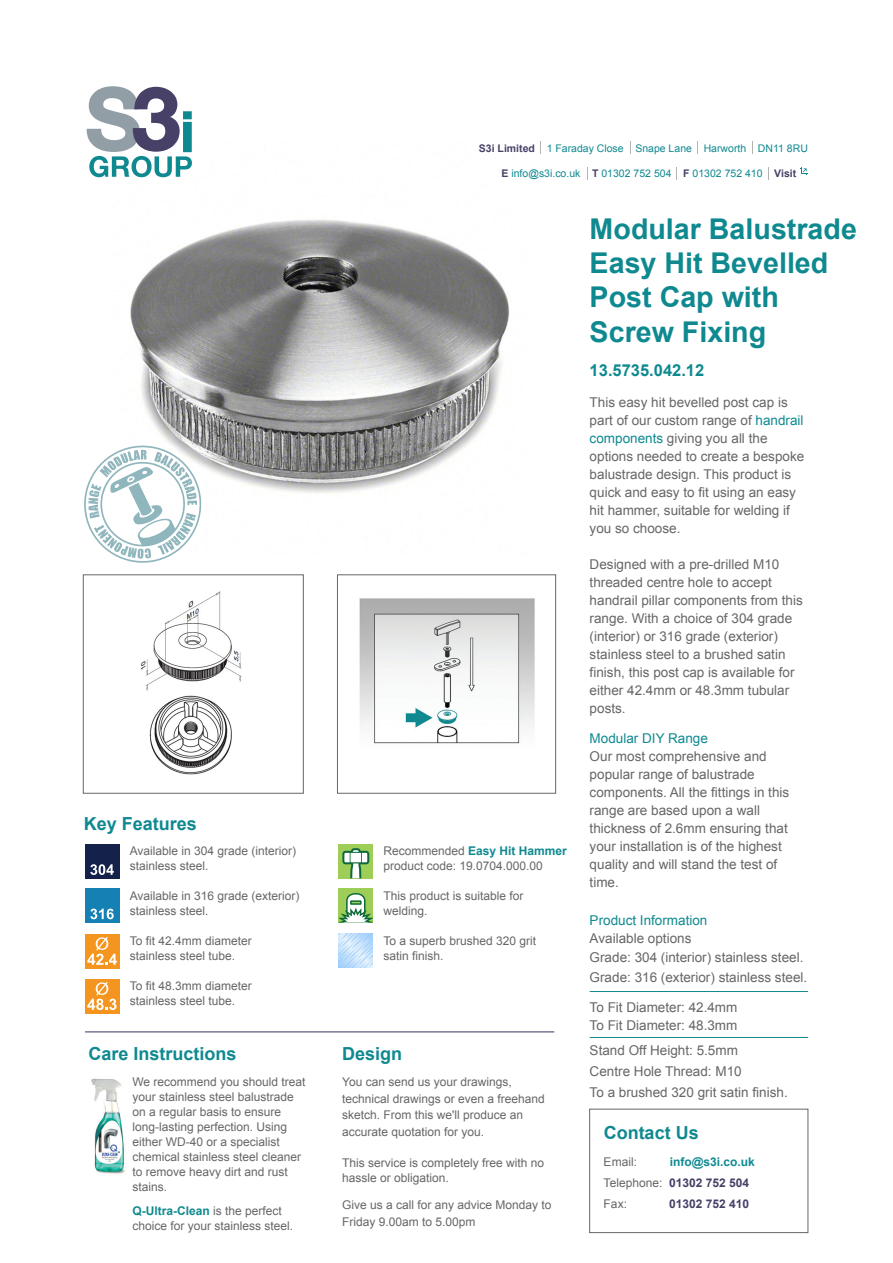
<style>
.page{position:relative;width:893px;height:1263px;background:#fff}
.page>*{position:absolute;margin:0;border:0;box-sizing:border-box;transform-origin:0 0}
.t1{font:700 28.65px/34.3px "Arial";color:#0f8990}
.t2{font:700 18px "Arial";color:#0f8990}
.t3{font:700 16.5px "Arial";color:#0f8990}
.t4{font:13.5px/18px "Arial";color:#676666}
.t5{font:13.5px "Arial";color:#0f8990}
.t6{font:12px/15px "Arial";color:#676666}
.t7{font:700 12px/21px "Arial";color:#0f8990}
.t8{font:700 12px "Arial";color:#474067}
.t9{font:10.5px "Arial";color:#0f8990}
.s1{font-weight:700;color:#474067}
.s2{font-weight:700;color:#0f8990}
.s3{color:#0f8990}
.s4{font-weight:400;color:#676666}
.s5{color:#474067}
</style>
<div class="page">
<img style="left:130px;top:177px;width:380px;height:317px">
<svg style="left:87px;top:86px;width:105px;height:91px"></svg>
<hr style="left:85px;top:1031px;width:469px;height:1px;background:#333560">
<div style="left:83px;top:575px;width:221px;height:218px;border:1px solid #676666"></div>
<div style="left:589px;top:1109px;width:219px;height:124px;border:1px solid #676666"></div>
<div style="left:337px;top:575px;width:219px;height:218px;border:1px solid #676666"></div>
<svg style="left:84px;top:437px;width:125px;height:126px"></svg>
<img style="left:140px;top:591px;width:102px;height:184px">
<img style="left:359px;top:598px;width:176px;height:146px">
<img style="left:91px;top:1078px;width:34px;height:96px">
<div style="left:85px;top:934px;width:34px;height:34px;background:#f3951e"></div>
<svg style="left:87px;top:937px;width:30px;height:28px"></svg>
<img style="left:339px;top:933px;width:34px;height:34px">
<div style="left:85px;top:979px;width:34px;height:34px;background:#f3951e"></div>
<svg style="left:87px;top:982px;width:30px;height:28px"></svg>
<div style="left:339px;top:889px;width:34px;height:34px;background:#9ecd58"></div>
<svg style="left:339px;top:893px;width:34px;height:29px"></svg>
<div style="left:85px;top:844px;width:34px;height:34px;background:#14224b"></div>
<svg style="left:90px;top:864px;width:24px;height:11px"></svg>
<div style="left:339px;top:844px;width:34px;height:34px;background:#9ecd58"></div>
<svg style="left:342px;top:848px;width:27px;height:30px"></svg>
<hr style="left:590px;top:991px;width:218px;height:1px;background:#0f8990">
<hr style="left:590px;top:1037px;width:218px;height:1px;background:#0f8990">
<div style="left:85px;top:889px;width:34px;height:34px;background:#1480b3"></div>
<svg style="left:90px;top:908px;width:24px;height:11px"></svg>
<svg style="left:752px;top:141px;width:1px;height:13px"></svg>
<svg style="left:697px;top:141px;width:1px;height:13px"></svg>
<svg style="left:587px;top:167px;width:1px;height:13px"></svg>
<svg style="left:768px;top:167px;width:1px;height:13px"></svg>
<svg style="left:540px;top:141px;width:1px;height:13px"></svg>
<svg style="left:630px;top:141px;width:1px;height:13px"></svg>
<svg style="left:800px;top:168px;width:7px;height:7px"></svg>
<p class="t9" style="left:479px;top:141px;width:330px"><span class="s1">S3i Limited</span> 1 Faraday Close Snape Lane Harworth DN11 8RU</p>
<p class="t9" style="left:501px;top:166px;width:296px"><span class="s1">E</span> info@s3i.co.uk <span class="s1">T</span> 01302 752 504 <span class="s1">F</span> 01302 752 410 <span class="s1">Visit</span></p>
<h2 class="t2" style="left:84px;top:811px;width:115px">Key Features</h2>
<p class="t6" style="left:130px;top:844px;width:168px">Available in 304 grade (interior) stainless steel.</p>
<p class="t6" style="left:130px;top:889px;width:171px">Available in 316 grade (exterior) stainless steel.</p>
<p class="t6" style="left:130px;top:934px;width:124px">To fit 42.4mm diameter stainless steel tube.</p>
<p class="t6" style="left:130px;top:979px;width:124px">To fit 48.3mm diameter stainless steel tube.</p>
<p class="t6" style="left:383px;top:844px;width:185px">Recommended <span class="s2">Easy Hit Hammer </span>product code: 19.0704.000.00</p>
<p class="t6" style="left:383px;top:889px;width:142px">This product is suitable for welding.</p>
<p class="t6" style="left:383px;top:934px;width:154px">To a superb brushed 320 grit satin finish.</p>
<h2 class="t2" style="left:88px;top:1042px;width:150px">Care Instructions</h2>
<h2 class="t2" style="left:342px;top:1042px;width:62px">Design</h2>
<p class="t6" style="left:132px;top:1074px;width:175px">We recommend you should treat your stainless steel balustrade on a regular basis to ensure long-lasting perfection. Using either WD-40 or a specialist chemical stainless steel cleaner to remove heavy dirt and rust stains.</p>
<p class="t6" style="left:132px;top:1203px;width:162px"><span class="s2">Q-Ultra-Clean</span> is the perfect choice for your stainless steel.</p>
<p class="t6" style="left:342px;top:1074px;width:204px;line-height:16.5px">You can send us your drawings, technical drawings or even a freehand sketch. From this we'll produce an accurate quotation for you.</p>
<p class="t6" style="left:342px;top:1155px;width:204px">This service is completely free with no hassle or obligation.</p>
<p class="t6" style="left:342px;top:1197px;width:211px;line-height:16.5px">Give us a call for any advice Monday to<br>Friday 9.00am to 5.00pm</p>
<h1 class="t1" style="left:590px;top:212px;width:269px">Modular Balustrade<br>Easy Hit Bevelled<br>Post Cap with<br>Screw Fixing</h1>
<p class="t3" style="left:590px;top:359px;width:116px">13.5735.042.12</p>
<p class="t4" style="left:590px;top:394px;width:216px">This easy hit bevelled post cap is part of our custom range of <span class="s3">handrail components</span> giving you all the options needed to create a bespoke balustrade design. This product is quick and easy to fit using an easy hit hammer, suitable for welding if you so choose.</p>
<p class="t4" style="left:590px;top:556px;width:215px">Designed with a pre-drilled M10 threaded centre hole to accept handrail pillar components from this range. With a choice of 304 grade (interior) or 316 grade (exterior) stainless steel to a brushed satin finish, this post cap is available for either 42.4mm or 48.3mm tubular posts.</p>
<p class="t5" style="left:590px;top:730px;width:120px">Modular DIY Range</p>
<p class="t4" style="left:590px;top:748px;width:201px">Our most comprehensive and popular range of balustrade components. All the fittings in this range are based upon a wall thickness of 2.6mm ensuring that your installation is of the highest quality and will stand the test of time.</p>
<p class="t5" style="left:590px;top:911px;width:119px">Product Information</p>
<p class="t4" style="left:590px;top:928px;width:219px;line-height:19.5px">Available options<br>Grade: 304 (interior) stainless steel.<br>Grade: 316 (exterior) stainless steel.</p>
<p class="t4" style="left:590px;top:998px;width:149px">To Fit Diameter: 42.4mm<br>To Fit Diameter: 48.3mm</p>
<p class="t4" style="left:590px;top:1040px;width:200px;line-height:21px">Stand Off Height: 5.5mm<br>Centre Hole Thread: M10<br>To a brushed 320 grit satin finish.</p>
<h2 class="t2" style="left:604px;top:1121px;width:97px">Contact Us</h2>
<p class="t7" style="left:604px;top:1151px;width:153px;text-indent:66px">info@s3i.co.uk<br><span class="s4">Telephone:</span> <span class="s5">01302 752 504<br></span><span class="s4">Fax:</span></p>
<p class="t6" style="left:604px;top:1154px;width:35px">Email:</p>
<p class="t8" style="left:669px;top:1195px;width:81px">01302 752 410</p>
</div>
